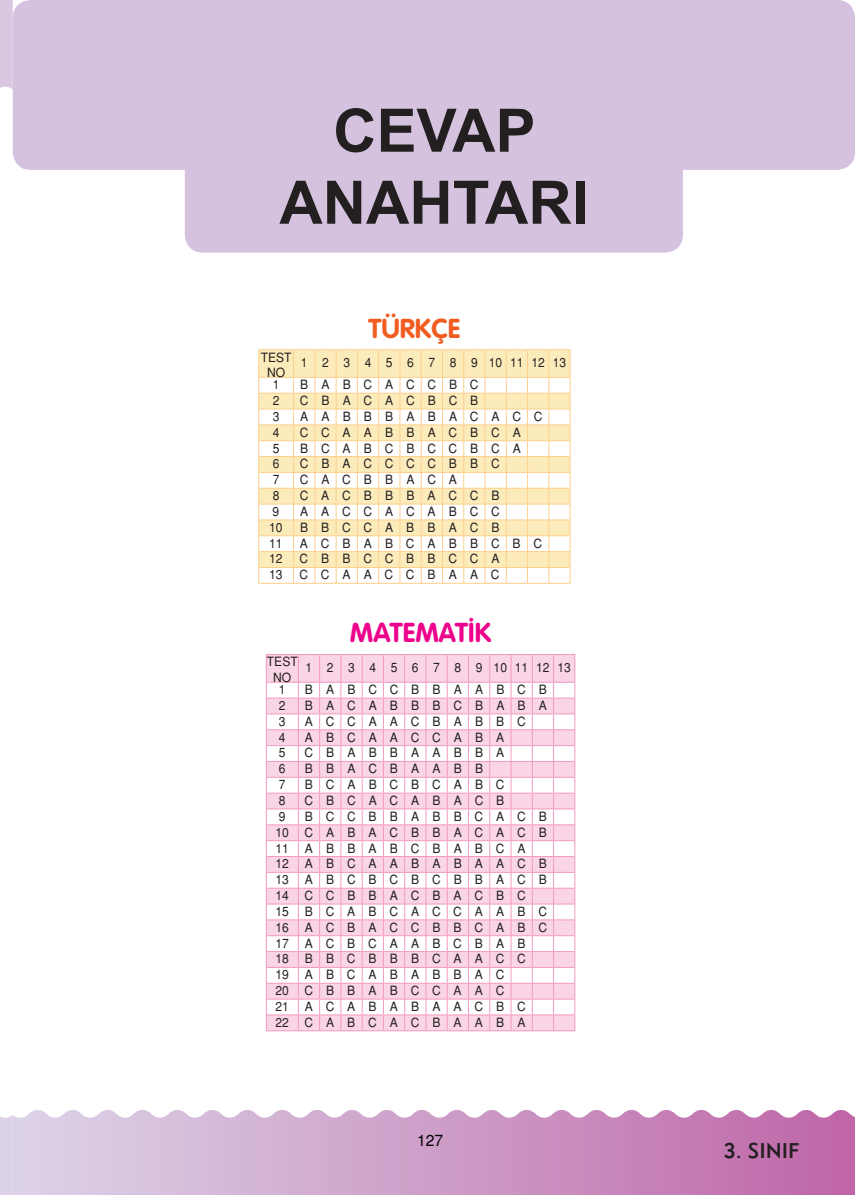
<style>
.page{position:relative;width:855px;height:1195px;background:#fff}
.page>*{position:absolute;margin:0;border:0;box-sizing:border-box;transform-origin:0 0}
.t1{font:700 60px/72px "Arial";color:#231f20;text-align:center}
.t2{font:27px "VAG Rounded Bold Tr";color:#ed028c}
.t3{font:27px "VAG Rounded Bold Tr";color:#f25c21}
.t4{font:21px "Geometric 415 Medium BT";color:#231f20}
.t5{font:15.75px "Helvetica Normal Tr";color:#000}
.t6{font:12.9px/15.9px "Helvetica Normal Tr";letter-spacing:1.065em;color:#231f20;text-align:center;scale:.94 1}
.t7{font:12.9px "Helvetica Normal Tr";letter-spacing:1.09em;color:#231f20;scale:.94 1}
.t8{font:12.9px "Helvetica Normal Tr";letter-spacing:.32em;color:#231f20;scale:.94 1}
</style>
<div class="page">
<svg style="left:0;top:1115px;width:13px;height:80px"></svg>
<svg style="left:13px;top:1110px;width:842px;height:85px;background:#cfa1ca"></svg>
<svg style="left:0;top:0;width:13px;height:94px"></svg>
<svg style="left:267px;top:655px;width:31px;height:375px;fill:#fad5e5"></svg>
<hr style="left:266px;top:654px;width:32px;height:1px;background:#f499c2">
<hr style="left:267px;top:682px;width:31px;height:1px;background:#f499c2">
<hr style="left:267px;top:698px;width:31px;height:1px;background:#f499c2">
<hr style="left:267px;top:713px;width:31px;height:1px;background:#f499c2">
<hr style="left:267px;top:729px;width:31px;height:1px;background:#f499c2">
<hr style="left:267px;top:745px;width:31px;height:1px;background:#f499c2">
<hr style="left:267px;top:761px;width:31px;height:1px;background:#f499c2">
<hr style="left:267px;top:777px;width:31px;height:1px;background:#f499c2">
<hr style="left:267px;top:793px;width:31px;height:1px;background:#f499c2">
<hr style="left:267px;top:808px;width:31px;height:1px;background:#f499c2">
<hr style="left:267px;top:824px;width:31px;height:1px;background:#f499c2">
<hr style="left:267px;top:840px;width:31px;height:1px;background:#f499c2">
<hr style="left:267px;top:856px;width:31px;height:1px;background:#f499c2">
<hr style="left:267px;top:872px;width:31px;height:1px;background:#f499c2">
<hr style="left:267px;top:888px;width:31px;height:1px;background:#f499c2">
<hr style="left:267px;top:903px;width:31px;height:1px;background:#f499c2">
<hr style="left:267px;top:919px;width:31px;height:1px;background:#f499c2">
<hr style="left:267px;top:935px;width:31px;height:1px;background:#f499c2">
<hr style="left:267px;top:951px;width:31px;height:1px;background:#f499c2">
<hr style="left:267px;top:967px;width:31px;height:1px;background:#f499c2">
<hr style="left:267px;top:983px;width:31px;height:1px;background:#f499c2">
<hr style="left:267px;top:998px;width:31px;height:1px;background:#f499c2">
<hr style="left:267px;top:1014px;width:31px;height:1px;background:#f499c2">
<hr style="left:266px;top:1030px;width:32px;height:1px;background:#f499c2">
<svg style="left:266px;top:655px;width:1px;height:375px"></svg>
<svg style="left:298px;top:654px;width:277px;height:377px"></svg>
<svg style="left:259px;top:350px;width:34px;height:217px;fill:#fdecbb"></svg>
<hr style="left:258px;top:349px;width:35px;height:1px;background:#fdcf8c">
<hr style="left:259px;top:377px;width:34px;height:1px;background:#fdcf8c">
<hr style="left:259px;top:393px;width:34px;height:1px;background:#fdcf8c">
<hr style="left:259px;top:409px;width:34px;height:1px;background:#fdcf8c">
<hr style="left:259px;top:424px;width:34px;height:1px;background:#fdcf8c">
<hr style="left:259px;top:440px;width:34px;height:1px;background:#fdcf8c">
<hr style="left:259px;top:456px;width:34px;height:1px;background:#fdcf8c">
<hr style="left:259px;top:472px;width:34px;height:1px;background:#fdcf8c">
<hr style="left:259px;top:488px;width:34px;height:1px;background:#fdcf8c">
<hr style="left:259px;top:504px;width:34px;height:1px;background:#fdcf8c">
<hr style="left:259px;top:519px;width:34px;height:1px;background:#fdcf8c">
<hr style="left:259px;top:535px;width:34px;height:1px;background:#fdcf8c">
<hr style="left:259px;top:551px;width:34px;height:1px;background:#fdcf8c">
<hr style="left:259px;top:567px;width:34px;height:1px;background:#fdcf8c">
<hr style="left:258px;top:583px;width:35px;height:1px;background:#fdcf8c">
<svg style="left:258px;top:350px;width:1px;height:233px"></svg>
<svg style="left:293px;top:349px;width:278px;height:235px"></svg>
<div style="left:13px;top:0;width:842px;height:170px;background:#d4c2de;border-radius:18px"></div>
<div style="left:185px;top:87px;width:498px;height:166px;background:#d4c2de;border-radius:18px"></div>
<h1 class="t1" style="left:279px;top:97px;width:310px">CEVAP<br>ANAHTARI</h1>
<h2 class="t3" style="left:368px;top:312px;width:93px">TÜRKÇE</h2>
<p class="t6" style="left:261px;top:349px;width:34px;line-height:15.5px">TEST<br>NO</p>
<p class="t8" style="left:301px;top:355px;width:284px">1 2 3 4 5 6 7 8 910111213</p>
<p class="t6" style="left:273px;top:377px;width:9px">1</p>
<p class="t6" style="left:300px;top:377px;width:191px">BABCACCBC</p>
<p class="t6" style="left:273px;top:392px;width:9px">2</p>
<p class="t6" style="left:300px;top:392px;width:191px">CBACACBCB</p>
<p class="t6" style="left:273px;top:408px;width:9px">3</p>
<p class="t7" style="left:300px;top:409px;width:259px">AABBBABACACC</p>
<p class="t6" style="left:273px;top:424px;width:9px">4</p>
<p class="t6" style="left:300px;top:424px;width:237px">CCAABBACBCA</p>
<p class="t6" style="left:273px;top:440px;width:9px">5</p>
<p class="t6" style="left:300px;top:440px;width:236px">BCABCBCCBCA</p>
<p class="t6" style="left:273px;top:456px;width:9px">6</p>
<p class="t6" style="left:300px;top:456px;width:214px">CBACCCCBBC</p>
<p class="t6" style="left:273px;top:472px;width:9px">7</p>
<p class="t6" style="left:300px;top:472px;width:169px">CACBBACA</p>
<p class="t6" style="left:273px;top:487px;width:9px">8</p>
<p class="t6" style="left:300px;top:487px;width:214px">CACBBBACCB</p>
<p class="t6" style="left:273px;top:503px;width:9px">9</p>
<p class="t6" style="left:300px;top:503px;width:214px">AACCACABCC</p>
<p class="t6" style="left:269px;top:519px;width:16px">10</p>
<p class="t6" style="left:300px;top:519px;width:214px">BBCCABBACB</p>
<p class="t6" style="left:269px;top:535px;width:16px">11</p>
<p class="t6" style="left:300px;top:535px;width:259px">ACBABCABBCBC</p>
<p class="t6" style="left:269px;top:551px;width:16px">12</p>
<p class="t6" style="left:299px;top:551px;width:214px">CBBCCBBCCA</p>
<p class="t6" style="left:269px;top:567px;width:16px">13</p>
<p class="t6" style="left:299px;top:567px;width:214px">CCAACCBAAC</p>
<h2 class="t2" style="left:350px;top:617px;width:143px">MATEMATİK</h2>
<p class="t6" style="left:267px;top:654px;width:34px;line-height:15.5px">TEST<br>NO</p>
<p class="t8" style="left:306px;top:660px;width:284px">1 2 3 4 5 6 7 8 910111213</p>
<p class="t6" style="left:279px;top:681px;width:9px">1</p>
<p class="t7" style="left:305px;top:682px;width:259px">BABCCBBAABCB</p>
<p class="t6" style="left:279px;top:697px;width:9px">2</p>
<p class="t7" style="left:305px;top:698px;width:259px">BACABBBCBABA</p>
<p class="t6" style="left:279px;top:713px;width:9px">3</p>
<p class="t6" style="left:305px;top:713px;width:237px">ACCAACBABBC</p>
<p class="t6" style="left:279px;top:729px;width:9px">4</p>
<p class="t6" style="left:305px;top:729px;width:214px">ABCAACCABA</p>
<p class="t6" style="left:279px;top:745px;width:9px">5</p>
<p class="t7" style="left:304px;top:745px;width:214px">CBABBAABBA</p>
<p class="t6" style="left:279px;top:761px;width:9px">6</p>
<p class="t7" style="left:305px;top:761px;width:191px">BBACBAABB</p>
<p class="t6" style="left:279px;top:776px;width:9px">7</p>
<p class="t6" style="left:305px;top:776px;width:214px">BCABCBCABC</p>
<p class="t6" style="left:279px;top:792px;width:9px">8</p>
<p class="t6" style="left:304px;top:792px;width:214px">CBCACABACB</p>
<p class="t6" style="left:279px;top:808px;width:9px">9</p>
<p class="t6" style="left:275px;top:808px;width:290px;text-align:left;text-indent:29px">BCCBBABBCACB<br>10 CABACBBACACB<br>11 ABBABCBABCA<br>12 ABCAABABAACB<br>13 ABCBCBCBBACB<br>14 CCBBACBACBC<br>15 BCABCACCAABC<br>16 ACBACCBBCABC<br>17 ACBCAABCBAB<br>18 BBCBBBCAACC<br>19 ABCABABBAC<br>20 CBBABCCAAC<br>21 ACABABAACBC<br>22 CABCACBAABA</p>
<p class="t5" style="left:417px;top:1131px;width:28px">127</p>
<h3 class="t4" style="left:724px;top:1138px;width:77px">3. SINIF</h3>
</div>
